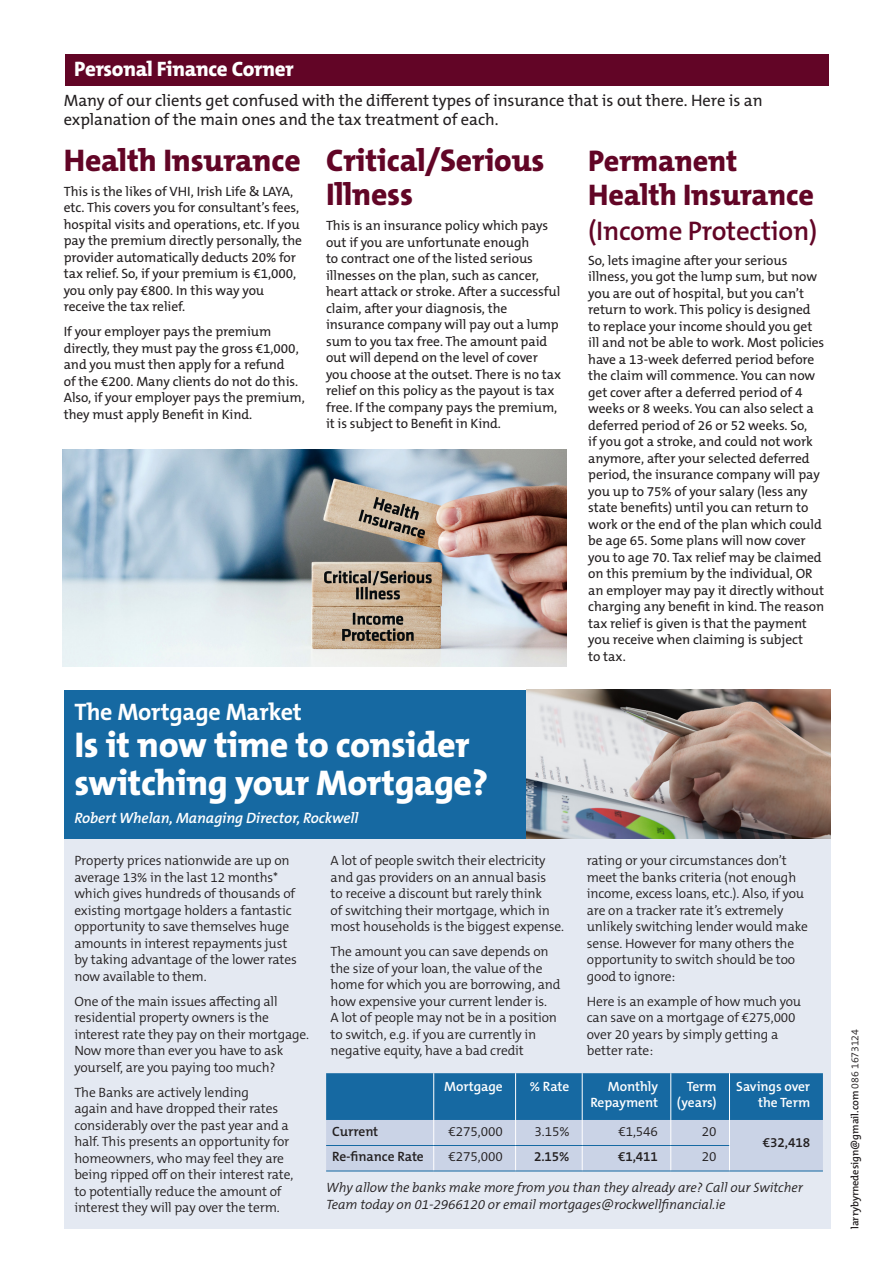
<style>
.page{position:relative;width:893px;height:1263px;background:#fff}
.page>*{position:absolute;margin:0;border:0;box-sizing:border-box;transform-origin:0 0}
.t1{font:800 36px/37.5px "The Mix B W8";letter-spacing:-.01em;color:#fff}
.t2{font:800 31.5px/34.5px "The Mix B W8";letter-spacing:-.005em;color:#620526}
.t3{font:800 30px/34.5px "The Mix B W8";letter-spacing:-.005em;color:#620526}
.t4{font:600 27px "The Mix B W6";letter-spacing:-.01em;color:#620526}
.t5{font:700 24px "The Mix B W7";letter-spacing:-.01em;color:#fff}
.t6{font:800 21px "The Mix B W8";letter-spacing:-.015em;color:#fff}
.t7{font:16.5px/19.5px "The Mix B W5 Plain";letter-spacing:-.005em;color:#231f20}
.t8{font:italic 600 15px "The Mix B W6";letter-spacing:-.01em;color:#fff}
.t9{font:13.5px/16.5px "The Mix B W5 Plain";letter-spacing:-.005em;color:#231f20}
.t10{font:300 13.5px/16.5px "The Mix B W4";letter-spacing:-.01em;color:#231f20}
.t11{font:italic 300 13.5px/16.5px "The Mix B W4";letter-spacing:-.005em;color:#231f20}
.t12{font:600 13.5px/15.8px "The Mix B W6";letter-spacing:-.005em;color:#fff;text-align:right}
.t13{font:600 13.5px "The Mix B W6";letter-spacing:-.005em;color:#231f20}
.t14{font:600 10.5px "The Mix B W6";letter-spacing:-.005em;color:#231f20}
.s1{font-family:"The Mix B W4";font-weight:300}
</style>
<div class="page">
<div style="left:64px;top:833px;width:766px;height:396px;background:#e4e9f2"></div>
<div style="left:64px;top:690px;width:766px;height:149px;background:#1669a2"></div>
<img style="left:527px;top:690px;width:303px;height:149px">
<div style="left:65px;top:54px;width:764px;height:32px;background:#620526"></div>
<img style="left:63px;top:449px;width:504px;height:217px">
<svg style="left:326px;top:1073px;width:497px;height:97px;background:#73a0c5"></svg>
<hr style="left:729px;top:1170px;width:94px;height:1px;background:#1669a2">
<hr style="left:326px;top:1145px;width:108px;height:1px;background:#1669a2">
<hr style="left:434px;top:1145px;width:82px;height:1px;background:#1669a2">
<hr style="left:516px;top:1145px;width:66px;height:1px;background:#1669a2">
<hr style="left:582px;top:1145px;width:89px;height:1px;background:#1669a2">
<hr style="left:671px;top:1145px;width:58px;height:1px;background:#1669a2">
<hr style="left:326px;top:1170px;width:108px;height:1px;background:#1669a2">
<hr style="left:434px;top:1170px;width:82px;height:1px;background:#1669a2">
<hr style="left:516px;top:1170px;width:66px;height:1px;background:#1669a2">
<hr style="left:582px;top:1170px;width:89px;height:1px;background:#1669a2">
<hr style="left:671px;top:1170px;width:58px;height:1px;background:#1669a2">
<p class="t6" style="left:74px;top:55px;width:221px">Personal Finance Corner</p>
<p class="t7" style="left:64px;top:91px;width:700px">Many of our clients get confused with the different types of insurance that is out there. Here is an explanation of the main ones and the tax treatment of each.</p>
<p class="t2" style="left:64px;top:143px;width:238px">Health Insurance</p>
<p class="t9" style="left:64px;top:183px;width:240px">This is the likes of VHI, Irish Life &amp; LAYA, etc. This covers you for consultant’s fees, hospital visits and operations, etc. If you pay the premium directly personally, the provider automatically deducts 20% for tax relief. So, if your premium is €1,000, you only pay €800. In this way you receive the tax relief.</p>
<p class="t9" style="left:64px;top:323px;width:242px">If your employer pays the premium directly, they must pay the gross €1,000, and you must then apply for a refund<br>of the €200. Many clients do not do this.<br>Also, if your employer pays the premium, they must apply Benefit in Kind.</p>
<p class="t2" style="left:326px;top:143px;width:220px">Critical/Serious<br>Illness</p>
<p class="t9" style="left:326px;top:217px;width:237px">This is an insurance policy which pays out if you are unfortunate enough<br>to contract one of the listed serious illnesses on the plan, such as cancer, heart attack or stroke. After a successful claim, after your diagnosis, the insurance company will pay out a lump sum to you tax free. The amount paid out will depend on the level of cover you choose at the outset. There is no tax relief on this policy as the payout is tax free. If the company pays the premium, it is subject to Benefit in Kind.</p>
<p class="t3" style="left:588px;top:143px;width:227px">Permanent<br>Health Insurance</p>
<p class="t4" style="left:588px;top:213px;width:231px">(Income Protection)</p>
<p class="t9" style="left:588px;top:252px;width:238px">So, lets imagine after your serious illness, you got the lump sum, but now you are out of hospital, but you can’t return to work. This policy is designed to replace your income should you get ill and not be able to work. Most policies have a 13-week deferred period before the claim will commence. You can now get cover after a deferred period of 4 weeks or 8 weeks. You can also select a deferred period of 26 or 52 weeks. So,<br>if you got a stroke, and could not work anymore, after your selected deferred period, the insurance company will pay you up to 75% of your salary (less any state benefits) until you can return to work or the end of the plan which could be age 65. Some plans will now cover you to age 70. Tax relief may be claimed on this premium by the individual, OR an employer may pay it directly without charging any benefit in kind. The reason tax relief is given is that the payment you receive when claiming is subject<br>to tax.</p>
<p class="t5" style="left:74px;top:696px;width:229px">The Mortgage Market</p>
<p class="t1" style="left:74px;top:727px;width:415px">Is it now time to consider switching your Mortgage?</p>
<p class="t8" style="left:74px;top:809px;width:285px">Robert Whelan, Managing Director, Rockwell</p>
<p class="t10" style="left:74px;top:852px;width:224px">Property prices nationwide are up on average 13% in the last 12 months* which gives hundreds of thousands of existing mortgage holders a fantastic opportunity to save themselves huge amounts in interest repayments just by taking advantage of the lower rates now available to them.</p>
<p class="t10" style="left:74px;top:993px;width:236px">One of the main issues affecting all residential property owners is the interest rate they pay on their mortgage.<br>Now more than ever you have to ask yourself, are you paying too much?</p>
<p class="t10" style="left:74px;top:1084px;width:220px">The Banks are actively lending<br>again and have dropped their rates considerably over the past year and a half. This presents an opportunity for homeowners, who may feel they are being ripped off on their interest rate, to potentially reduce the amount of interest they will pay over the term.</p>
<p class="t10" style="left:587px;top:852px;width:223px">rating or your circumstances don’t meet the banks criteria (not enough income, excess loans, etc.). Also, if you are on a tracker rate it’s extremely unlikely switching lender would make sense. However for many others the opportunity to switch should be too good to ignore:</p>
<p class="t10" style="left:587px;top:993px;width:216px">Here is an example of how much you can save on a mortgage of €275,000 over 20 years by simply getting a better rate:</p>
<p class="t10" style="left:331px;top:852px;width:235px">A lot of people switch their electricity and gas providers on an annual basis<br>to receive a discount but rarely think<br>of switching their mortgage, which in most households is the biggest expense.</p>
<p class="t10" style="left:331px;top:943px;width:232px">The amount you can save depends on the size of your loan, the value of the home for which you are borrowing, and how expensive your current lender is.<br>A lot of people may not be in a position to switch, e.g. if you are currently in negative equity, have a bad credit</p>
<p class="t12" style="left:444px;top:1078px;width:60px">Mortgage</p>
<p class="t12" style="left:530px;top:1078px;width:41px">% Rate</p>
<p class="t12" style="left:590px;top:1078px;width:69px">Monthly<br>Repayment</p>
<p class="t12" style="left:677px;top:1078px;width:41px">Term (years)</p>
<p class="t12" style="left:736px;top:1078px;width:75px">Savings over the Term</p>
<p class="t13" style="left:332px;top:1123px;width:48px">Current</p>
<p class="t10" style="left:448px;top:1123px;width:56px">€275,000</p>
<p class="t10" style="left:534px;top:1123px;width:37px">3.15%</p>
<p class="t10" style="left:618px;top:1123px;width:41px">€1,546</p>
<p class="t10" style="left:702px;top:1123px;width:16px">20</p>
<p class="t13" style="left:763px;top:1134px;width:49px">€32,418</p>
<p class="t13" style="left:332px;top:1148px;width:93px">Re-finance Rate</p>
<p class="t10" style="left:448px;top:1149px;width:56px">€275,000</p>
<p class="t13" style="left:534px;top:1148px;width:37px">2.15%</p>
<p class="t13" style="left:618px;top:1148px;width:42px">€1,411</p>
<p class="t10" style="left:702px;top:1149px;width:16px">20</p>
<p class="t11" style="left:326px;top:1179px;width:478px">Why allow the banks make more from you than they already are? Call our Switcher<br>Team today on 01-2966120 or email mortgages@rockwellfinancial.ie</p>
<p class="t14" style="left:848px;top:1229px;width:201px;rotate:-90deg">larrybyrnedesign@gmail.com <span class="s1">086 1673124</span></p>
</div>
